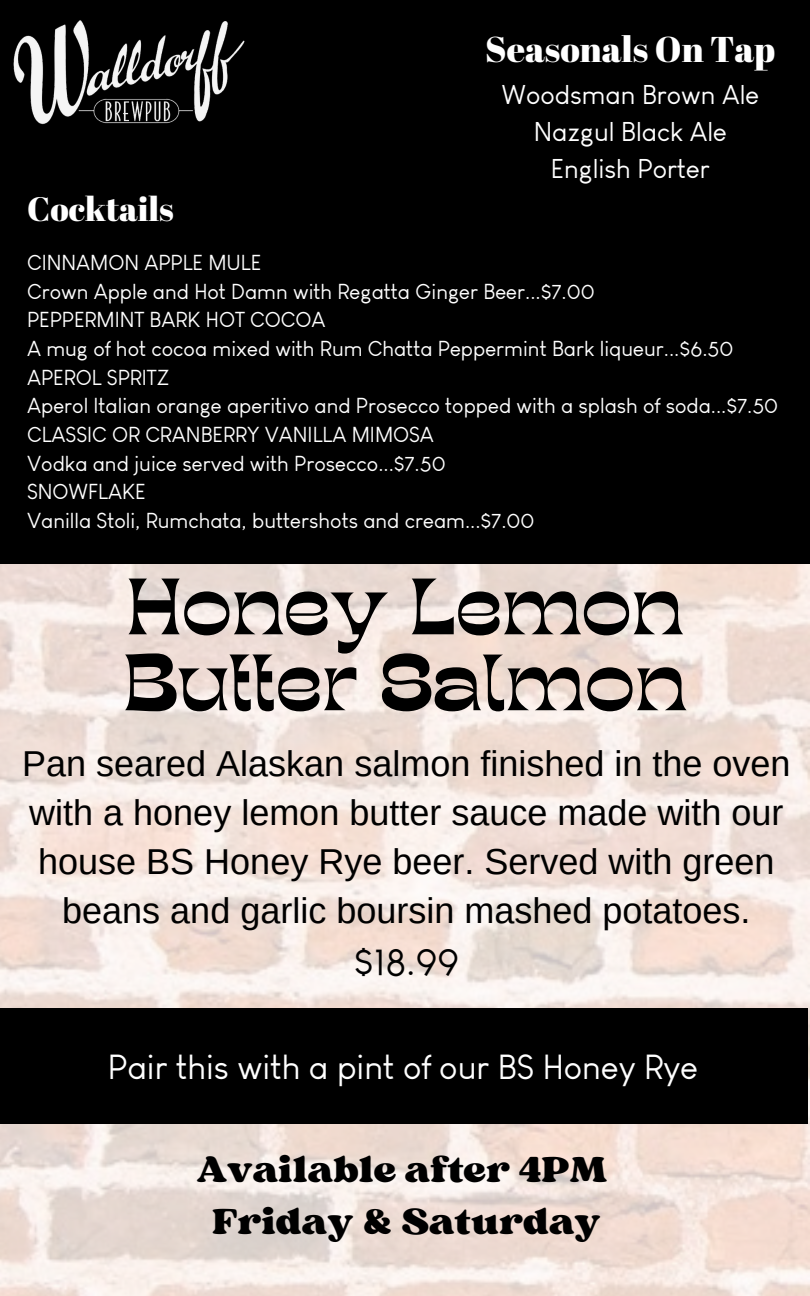
<style>
.page{position:relative;width:810px;height:1296px;background:#fff}
.page>*{position:absolute;margin:0;border:0;box-sizing:border-box;transform-origin:0 0}
.t1{font:55.8px/76px "TANKINDRED Display";color:#000}
.t2{font:38.48px "Louis George Cafe";color:#000}
.t3{font:38.02px/52.2px "Sergio Trendy";color:#000;text-align:center}
.t4{font:36px/49.1px "Arimo";color:#000;text-align:center}
.t5{font:35.77px "Abril Fatface";color:#fff}
.t6{font:34.2px "Louis George Cafe";color:#fff}
.t7{font:33.75px "Abril Fatface";color:#fff}
.t8{font:26.55px/37.1px "Louis George Cafe";color:#fff;text-align:center}
.t9{font:21.15px "Louis George Cafe";color:#fff}
</style>
<div class="page">
<img style="left:0;top:0;width:810px;height:1296px">
<div style="left:0;top:0;width:809px;height:563px;background:#000"></div>
<div style="left:0;top:1008px;width:808px;height:116px;background:#000"></div>
<img style="left:13px;top:20px;width:232px;height:104px">
<p class="t7" style="left:27px;top:185px;width:148px">Cocktails</p>
<h4 class="t5" style="left:485px;top:24px;width:292px">Seasonals On Tap</h4>
<p class="t8" style="left:501px;top:76px;width:259px">Woodsman Brown Ale<br>Nazgul Black Ale<br>English Porter</p>
<p class="t9" style="left:27px;top:251px;width:236px">CINNAMON APPLE MULE</p>
<p class="t9" style="left:27px;top:279px;width:569px">Crown Apple and Hot Damn with Regatta Ginger Beer...$7.00</p>
<p class="t9" style="left:27px;top:308px;width:300px">PEPPERMINT BARK HOT COCOA</p>
<p class="t9" style="left:27px;top:337px;width:708px">A mug of hot cocoa mixed with Rum Chatta Peppermint Bark liqueur...$6.50</p>
<p class="t9" style="left:27px;top:366px;width:144px">APEROL SPRITZ</p>
<p class="t9" style="left:27px;top:394px;width:753px">Aperol Italian orange aperitivo and Prosecco topped with a splash of soda...$7.50</p>
<p class="t9" style="left:27px;top:423px;width:408px">CLASSIC OR CRANBERRY VANILLA MIMOSA</p>
<h1 class="t9" style="left:27px;top:452px;width:420px">Vodka and juice served with Prosecco...$7.50</h1>
<h2 class="t9" style="left:27px;top:480px;width:120px">SNOWFLAKE</h2>
<h3 class="t9" style="left:27px;top:509px;width:509px">Vanilla Stoli, Rumchata, buttershots and cream...$7.00</h3>
<h3 class="t1" style="left:123px;top:578px;width:565px">Honey Lemon<br>Butter Salmon</h3>
<p class="t4" style="left:22px;top:739px;width:770px">Pan seared Alaskan salmon finished in the oven with a honey lemon butter sauce made with our house BS Honey Rye beer. Served with green beans and garlic boursin mashed potatoes.</p>
<p class="t2" style="left:354px;top:941px;width:107px">$18.99</p>
<h2 class="t6" style="left:108px;top:1048px;width:592px">Pair this with a pint of our BS Honey Rye</h2>
<p class="t3" style="left:197px;top:1142px;width:412px">Available after 4PM<br>Friday &amp; Saturday</p>
</div>
